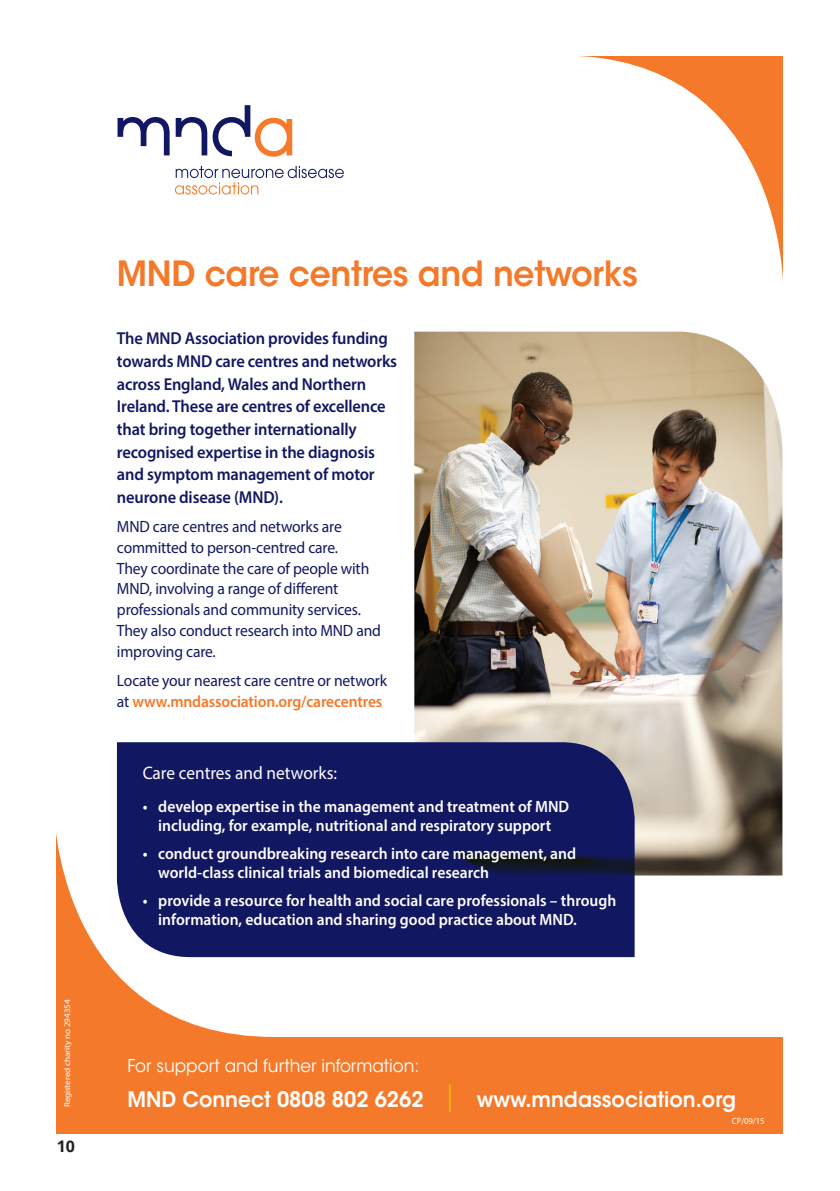
<style>
.page{position:relative;width:840px;height:1191px;background:#fff}
.page>*{position:absolute;margin:0;border:0;box-sizing:border-box;transform-origin:0 0}
.t1{font:600 34.6px "ITC Avant Garde Std";letter-spacing:-.01em;color:#f4792a;scale:.95 1}
.t2{font:27.2px "ITC Avant Garde Std";color:#121761;scale:.95 1}
.t3{font:600 21.2px "ITC Avant Garde Std";color:#fff;scale:.95 1}
.t4{font:18.2px "Myriad Pro";color:#fff;scale:.95 1}
.t5{font:17.6px "ITC Avant Garde Std";color:#fff;scale:.95 1}
.t6{font:600 17.2px/22.8px "Myriad Pro";letter-spacing:-.01em;color:#121761;scale:.95 1}
.t7{font:600 16.4px/19.6px "Myriad Pro";color:#fff;scale:.95 1}
.t8{font:16.4px/20.8px "Myriad Pro";letter-spacing:-.01em;color:#121761;scale:.95 1}
.t9{font:700 16px "Open Sans";color:#231f20}
.t10{font:9px "Myriad Pro";color:#fff;scale:.95 1}
.t11{font:8.6px "Myriad Pro";letter-spacing:-.01em;color:#fff;scale:1.05 1}
.s1{font-weight:600;color:#f4792a}
.s2{font-weight:400;font-size:37.2px;color:#e2c902}
</style>
<div class="page">
<div style="left:57px;top:57px;width:725px;height:1077px;background:#f4792a"></div>
<div style="left:57px;top:57px;width:725px;height:980px;background:#fff"></div>
<img style="left:414px;top:332px;width:368px;height:543px">
<div style="left:117px;top:742px;width:517px;height:215px;background:#121761"></div>
<svg style="left:117px;top:117px;width:52px;height:38px;background:#b1b3cb"></svg>
<svg style="left:175px;top:105px;width:117px;height:52px;background:#d7cace"></svg>
<svg style="left:175px;top:166px;width:169px;height:29px;background:#e7e1e4"></svg>
<p class="t11" style="left:62px;top:1107px;width:104px;rotate:-90deg">Registered charity no 294354</p>
<p class="t9" style="left:57px;top:1135px;width:20px">10</p>
<h1 class="t1" style="left:117px;top:252px;width:549px">MND care centres and networks</h1>
<p class="t6" style="left:117px;top:326px;width:296px">The MND Association provides funding towards MND care centres and networks across England, Wales and Northern Ireland. These are centres of excellence that bring together internationally recognised expertise in the diagnosis and symptom management of motor neurone disease (MND).</p>
<p class="t8" style="left:117px;top:515px;width:279px">MND care centres and networks are committed to person-centred care.<br>They coordinate the care of people with MND, involving a range of different professionals and community services.<br>They also conduct research into MND and improving care.</p>
<p class="t8" style="left:117px;top:669px;width:286px">Locate your nearest care centre or network at <span class="s1">www.mndassociation.org/carecentres</span></p>
<h2 class="t2" style="left:127px;top:430px;width:282px">The MND Association</h2>
<p class="t4" style="left:143px;top:762px;width:206px">Care centres and networks:</p>
<p class="t7" style="left:143px;top:796px;width:450px;text-align:center">• develop expertise in the management and treatment of MND including, for example, nutritional and respiratory support</p>
<p class="t7" style="left:158px;top:843px;width:441px;text-indent:-16px">• conduct groundbreaking research into care management, and world-class clinical trials and biomedical research</p>
<p class="t7" style="left:158px;top:890px;width:483px;text-indent:-16px">• provide a resource for health and social care professionals – through information, education and sharing good practice about MND.</p>
<p class="t5" style="left:127px;top:1054px;width:308px">For support and further information:</p>
<p class="t3" style="left:127px;top:1085px;width:641px">MND Connect 0808 802 6262 <span class="s2">l</span> www.mndassociation.org</p>
<p class="t10" style="left:731px;top:1115px;width:36px">CP/09/15</p>
</div>
